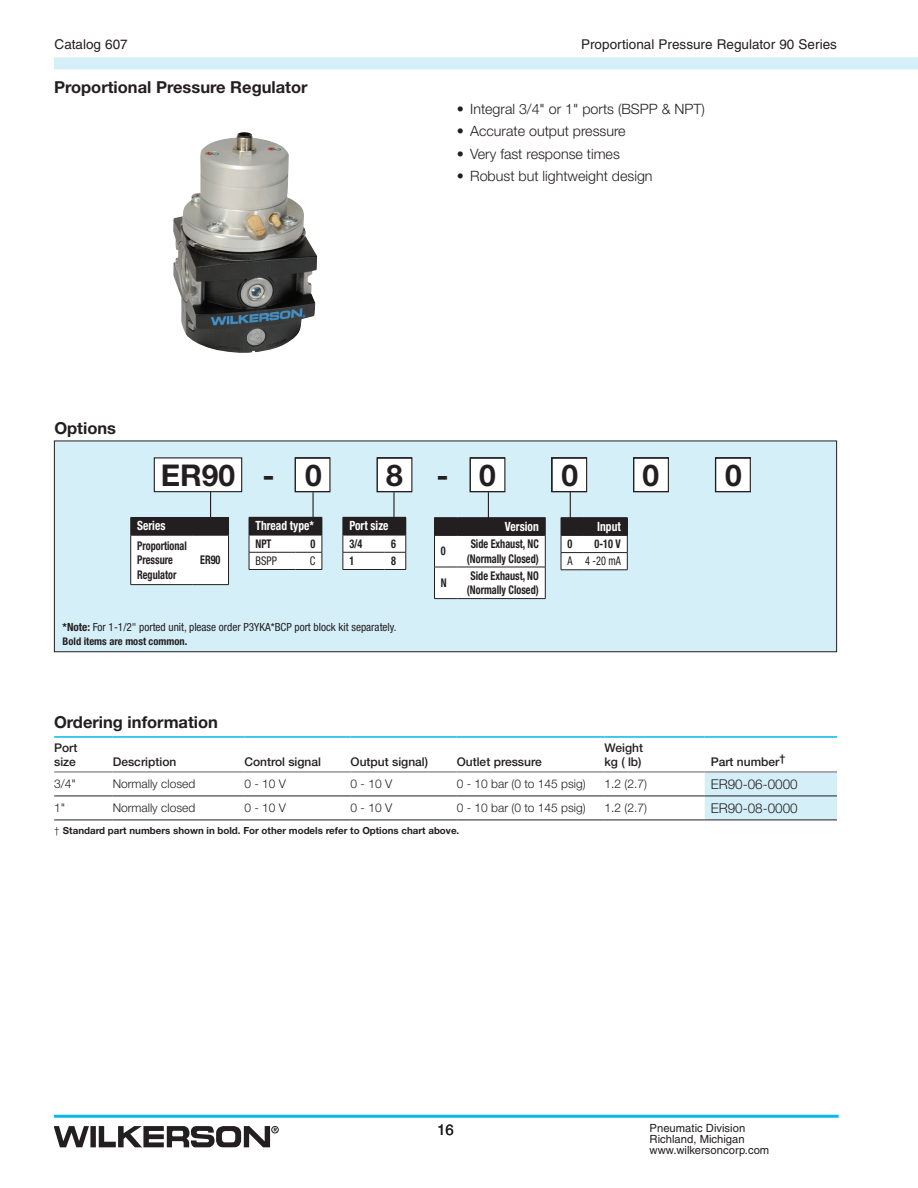
<style>
.page{position:relative;width:918px;height:1188px;background:#fff}
.page>*{position:absolute;margin:0;border:0;box-sizing:border-box;transform-origin:0 0}
.t1{font:700 30px "Helvetica Neue LT Std";color:#231f20}
.t2{font:700 16.5px "Helvetica Neue LT Std";color:#231f20}
.t3{font:15px "Helvetica";color:#231f20}
.t4{font:300 14.25px "Helvetica Neue LT Std";color:#231f20}
.t5{font:13.5px "Helvetica";color:#231f20}
.t6{font:300 13.5px "Helvetica Neue LT Std";color:#231f20}
.t7{font:700 condensed 12.75px "Helvetica Neue LT Std";color:#fff;scale:.9 1}
.t8{font:700 condensed 12px/14.4px "Helvetica Neue LT Std";color:#231f20;scale:.85 1}
.t9{font:300 12px "Helvetica Neue LT Std";color:#231f20}
.t10{font:500 12px/14.4px "Helvetica Neue LT Std";color:#231f20}
.t11{font:condensed 12px "Helvetica Neue LT Std";color:#231f20;scale:.85 1}
.t12{font:condensed 12px "Helvetica Neue LT Std";color:#231f20;scale:.9 1}
.t13{font:condensed 11.25px "Helvetica Neue LT Std";color:#231f20}
.t14{font:11.25px/11.2px "Helvetica";color:#231f20}
.t15{font:700 condensed 10.5px "Helvetica Neue LT Std";color:#231f20}
.t16{font:700 9.75px "Helvetica Neue LT Std";color:#231f20}
.s1{font-weight:700}
.s2{font-weight:300}
</style>
<div class="page">
<hr style="left:54px;top:1115px;width:785px;height:3px;background:#02bce5">
<svg style="left:54px;top:1126px;width:35px;height:21px"></svg>
<div style="left:90px;top:1126px;width:6px;height:21px;background:#231f20"></div>
<svg style="left:99px;top:1126px;width:178px;height:21px"></svg>
<div style="left:271px;top:1126px;width:8px;height:7px;border:1px solid #231f20;border-radius:50%"></div>
<div style="left:54px;top:57px;width:864px;height:12px;background:#d5eff8"></div>
<div style="left:54px;top:441px;width:783px;height:211px;background:#d5eff8"></div>
<div style="left:54px;top:441px;width:783px;height:211px;border:1px solid #231f20"></div>
<svg style="left:297px;top:459px;width:32px;height:31px"></svg>
<div style="left:295px;top:457px;width:36px;height:35px;border:1px solid #231f20"></div>
<svg style="left:472px;top:459px;width:31px;height:31px"></svg>
<div style="left:470px;top:457px;width:35px;height:35px;border:1px solid #231f20"></div>
<svg style="left:553px;top:459px;width:32px;height:31px"></svg>
<div style="left:551px;top:457px;width:36px;height:35px;border:1px solid #231f20"></div>
<svg style="left:635px;top:459px;width:32px;height:31px"></svg>
<div style="left:633px;top:457px;width:36px;height:35px;border:1px solid #231f20"></div>
<div style="left:154px;top:458px;width:88px;height:34px;background:#fff"></div>
<div style="left:154px;top:457px;width:88px;height:35px;border:1px solid #231f20"></div>
<svg style="left:378px;top:459px;width:32px;height:31px"></svg>
<div style="left:376px;top:457px;width:36px;height:35px;border:1px solid #231f20"></div>
<svg style="left:717px;top:459px;width:32px;height:31px"></svg>
<div style="left:715px;top:457px;width:36px;height:35px;border:1px solid #231f20"></div>
<hr style="left:570px;top:491px;width:1px;height:32px;background:#231f20">
<div style="left:705px;top:773px;width:132px;height:47px;background:#d5eff8"></div>
<hr style="left:54px;top:796px;width:59px;height:1px;background:#231f20">
<hr style="left:113px;top:796px;width:131px;height:1px;background:#231f20">
<hr style="left:244px;top:796px;width:107px;height:1px;background:#231f20">
<hr style="left:351px;top:796px;width:106px;height:1px;background:#231f20">
<hr style="left:457px;top:796px;width:148px;height:1px;background:#231f20">
<hr style="left:604px;top:796px;width:101px;height:1px;background:#231f20">
<hr style="left:705px;top:796px;width:132px;height:1px;background:#231f20">
<hr style="left:54px;top:820px;width:59px;height:1px;background:#231f20">
<hr style="left:113px;top:820px;width:131px;height:1px;background:#231f20">
<hr style="left:244px;top:820px;width:107px;height:1px;background:#231f20">
<hr style="left:351px;top:820px;width:106px;height:1px;background:#231f20">
<hr style="left:457px;top:820px;width:148px;height:1px;background:#231f20">
<hr style="left:604px;top:820px;width:101px;height:1px;background:#231f20">
<hr style="left:705px;top:820px;width:132px;height:1px;background:#231f20">
<hr style="left:54px;top:771px;width:59px;height:2px;background:#939598">
<hr style="left:113px;top:771px;width:131px;height:2px;background:#939598">
<hr style="left:244px;top:771px;width:107px;height:2px;background:#939598">
<hr style="left:351px;top:771px;width:106px;height:2px;background:#939598">
<hr style="left:457px;top:771px;width:148px;height:2px;background:#939598">
<hr style="left:604px;top:771px;width:101px;height:2px;background:#939598">
<hr style="left:705px;top:771px;width:132px;height:2px;background:#939598">
<hr style="left:54px;top:736px;width:59px;height:2px;background:#02bce5">
<hr style="left:113px;top:736px;width:131px;height:2px;background:#02bce5">
<hr style="left:244px;top:736px;width:107px;height:2px;background:#02bce5">
<hr style="left:351px;top:736px;width:106px;height:2px;background:#02bce5">
<hr style="left:457px;top:736px;width:148px;height:2px;background:#02bce5">
<hr style="left:604px;top:736px;width:101px;height:2px;background:#02bce5">
<hr style="left:705px;top:736px;width:132px;height:2px;background:#02bce5">
<svg style="left:249px;top:517px;width:74px;height:53px;background:#a7a5a6"></svg>
<hr style="left:393px;top:492px;width:2px;height:29px;background:#231f20">
<hr style="left:312px;top:492px;width:2px;height:25px;background:#231f20">
<hr style="left:488px;top:492px;width:1px;height:31px;background:#231f20">
<hr style="left:210px;top:492px;width:1px;height:32px;background:#231f20">
<svg style="left:343px;top:517px;width:64px;height:53px;background:#a7a5a6"></svg>
<hr style="left:130px;top:517px;width:62px;height:1px;background:#231f20">
<hr style="left:192px;top:517px;width:37px;height:1px;background:#231f20">
<svg style="left:130px;top:518px;width:99px;height:67px;background:#c1c0c0"></svg>
<hr style="left:192px;top:535px;width:37px;height:1px;background:#231f20">
<hr style="left:228px;top:535px;width:1px;height:49px;background:#231f20">
<hr style="left:192px;top:584px;width:37px;height:1px;background:#231f20">
<svg style="left:561px;top:517px;width:67px;height:54px;background:#a6a5a5"></svg>
<hr style="left:584px;top:570px;width:44px;height:1px;background:#231f20">
<svg style="left:434px;top:517px;width:112px;height:82px;background:#c5c4c4"></svg>
<hr style="left:457px;top:598px;width:89px;height:1px;background:#231f20">
<img style="left:173px;top:132px;width:144px;height:221px">
<p class="t5" style="left:55px;top:36px;width:75px">Catalog 607</p>
<h2 class="t2" style="left:54px;top:77px;width:255px">Proportional Pressure Regulator</h2>
<h2 class="t2" style="left:54px;top:418px;width:63px">Options</h2>
<p class="t5" style="left:581px;top:36px;width:257px">Proportional Pressure Regulator 90 Series</p>
<p class="t4" style="left:457px;top:100px;width:250px">• Integral 3/4" or 1" ports (BSPP &amp; NPT)</p>
<p class="t4" style="left:457px;top:122px;width:170px">• Accurate output pressure</p>
<p class="t4" style="left:457px;top:145px;width:165px">• Very fast response times</p>
<p class="t4" style="left:457px;top:167px;width:197px">• Robust but lightweight design</p>
<h1 class="t1" style="left:161px;top:456px;width:163px">ER90 - 0</h1>
<h1 class="t1" style="left:386px;top:456px;width:111px">8-0</h1>
<h1 class="t1" style="left:562px;top:456px;width:18px">0</h1>
<h1 class="t1" style="left:643px;top:456px;width:18px">0</h1>
<h1 class="t1" style="left:725px;top:456px;width:18px">0</h1>
<p class="t7" style="left:137px;top:518px;width:33px">Series</p>
<p class="t8" style="left:137px;top:538px;width:60px">Proportional<br>Pressure<br>Regulator</p>
<p class="t8" style="left:200px;top:553px;width:25px">ER90</p>
<p class="t7" style="left:256px;top:518px;width:66px">Thread type*</p>
<p class="t8" style="left:256px;top:536px;width:20px">NPT</p>
<p class="t8" style="left:311px;top:536px;width:7px">0</p>
<p class="t12" style="left:256px;top:554px;width:25px">BSPP</p>
<p class="t12" style="left:310px;top:554px;width:8px">C</p>
<p class="t7" style="left:349px;top:518px;width:45px">Port size</p>
<p class="t8" style="left:349px;top:536px;width:17px">3/4</p>
<p class="t8" style="left:391px;top:536px;width:7px">6</p>
<p class="t8" style="left:349px;top:554px;width:7px">1</p>
<p class="t8" style="left:391px;top:554px;width:7px">8</p>
<p class="t13" style="left:63px;top:621px;width:335px"><span class="s1">*Note:</span> For 1-1/2" ported unit, please order P3YKA*BCP port block kit separately.</p>
<p class="t15" style="left:63px;top:635px;width:126px">Bold items are most common.</p>
<p class="t7" style="left:505px;top:518px;width:39px">Version</p>
<p class="t8" style="left:441px;top:544px;width:7px">0</p>
<p class="t8" style="left:467px;top:537px;width:86px;text-align:center">Side Exhaust, NC (Normally Closed)</p>
<p class="t8" style="left:441px;top:575px;width:8px">N</p>
<p class="t8" style="left:467px;top:568px;width:86px">Side Exhaust, NO (Normally Closed)</p>
<p class="t7" style="left:597px;top:518px;width:28px">Input</p>
<p class="t8" style="left:568px;top:537px;width:7px">0</p>
<p class="t8" style="left:595px;top:537px;width:32px">0-10 V</p>
<p class="t11" style="left:568px;top:554px;width:64px">A 4 -20 mA</p>
<h2 class="t2" style="left:54px;top:712px;width:166px">Ordering information</h2>
<p class="t10" style="left:54px;top:740px;width:25px">Port size</p>
<p class="t10" style="left:113px;top:754px;width:65px">Description</p>
<p class="t10" style="left:244px;top:754px;width:78px">Control signal</p>
<p class="t10" style="left:351px;top:754px;width:79px">Output signal)</p>
<p class="t10" style="left:457px;top:754px;width:86px">Outlet pressure</p>
<p class="t10" style="left:604px;top:740px;width:40px">Weight kg ( lb)</p>
<p class="t10" style="left:711px;top:754px;width:76px">Part number<sup>†</sup></p>
<p class="t9" style="left:54px;top:777px;width:23px">3/4"</p>
<p class="t9" style="left:113px;top:777px;width:84px">Normally closed</p>
<p class="t9" style="left:244px;top:777px;width:43px">0 - 10 V</p>
<p class="t9" style="left:351px;top:777px;width:43px">0 - 10 V</p>
<p class="t9" style="left:457px;top:777px;width:130px">0 - 10 bar (0 to 145 psig)</p>
<p class="t9" style="left:604px;top:777px;width:44px">1.2 (2.7)</p>
<p class="t6" style="left:711px;top:776px;width:89px">ER90-06-0000</p>
<p class="t9" style="left:54px;top:801px;width:13px">1"</p>
<p class="t9" style="left:113px;top:801px;width:84px">Normally closed</p>
<p class="t9" style="left:244px;top:801px;width:43px">0 - 10 V</p>
<p class="t9" style="left:351px;top:801px;width:43px">0 - 10 V</p>
<p class="t9" style="left:457px;top:801px;width:130px">0 - 10 bar (0 to 145 psig)</p>
<p class="t9" style="left:604px;top:801px;width:44px">1.2 (2.7)</p>
<p class="t6" style="left:711px;top:800px;width:89px">ER90-08-0000</p>
<p class="t16" style="left:54px;top:825px;width:407px"><span class="s2">†</span> Standard part numbers shown in bold. For other models refer to Options chart above.</p>
<p class="t3" style="left:437px;top:1122px;width:18px">16</p>
<p class="t14" style="left:650px;top:1122px;width:121px">Pneumatic Division<br>Richland, Michigan www.wilkersoncorp.com</p>
</div>
